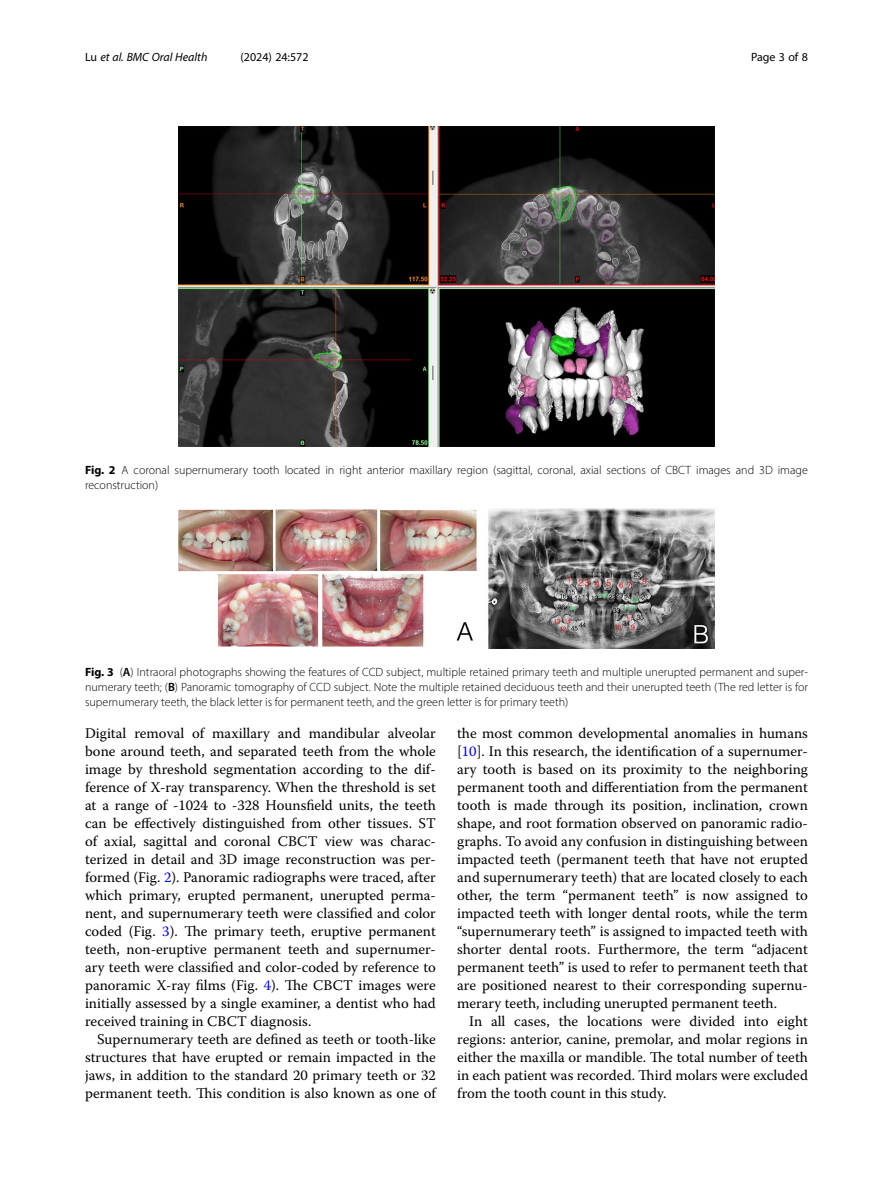
<style>
.page{position:relative;width:893px;height:1191px;background:#fff}
.page>*{position:absolute;margin:0;border:0;box-sizing:border-box;transform-origin:0 0}
.Body_Text_Indent{font:14.7px/18px "Warnock Pro";color:#000;text-align:justify}
.Figure_Caption{font:300 12px/15px "Myriad Pro";color:#000;text-align:justify}
.t1{font:italic 12px "Myriad Pro";color:#000}
.t2{font:12px "Myriad Pro";color:#000}
.s1{font-style:normal}
.s2{font-weight:700}
.s3{font-weight:600}
.s4{color:#00f}
</style>
<div class="page">
<img style="left:179px;top:508px;width:535px;height:140px">
<img style="left:179px;top:126px;width:535px;height:321px">
<p class="t1" style="left:85px;top:50px;width:124px"><span class="s1">Lu</span> et al. BMC Oral Health</p>
<p class="t2" style="left:241px;top:50px;width:70px">(2024) 24:572</p>
<p class="t2" style="left:751px;top:50px;width:58px">Page 3 of 8</p>
<p class="Figure_Caption" style="left:85px;top:462px;width:724px"><span class="s2">Fig. 2</span> A coronal supernumerary tooth located in right anterior maxillary region (sagittal, coronal, axial sections of CBCT images and 3D image reconstruction)</p>
<p class="Figure_Caption" style="left:85px;top:664px;width:724px"><span class="s2">Fig. 3</span> (<span class="s3">A</span>) Intraoral photographs showing the features of CCD subject, multiple retained primary teeth and multiple unerupted permanent and super&shy;numerary teeth; (<span class="s3">B</span>) Panoramic tomography of CCD subject. Note the multiple retained deciduous teeth and their unerupted teeth (The red letter is for supernumerary teeth, the black letter is for permanent teeth, and the green letter is for primary teeth)</p>
<p class="Body_Text_Indent" style="left:85px;top:724px;width:352px">Digital removal of maxillary and mandibular alveolar bone around teeth, and separated teeth from the whole image by threshold segmentation according to the dif&shy;ference of X-ray transparency. When the threshold is set at a range of -1024 to -328 Hounsfield units, the teeth can be effectively distinguished from other tissues. ST of axial, sagittal and coronal CBCT view was charac&shy;terized in detail and 3D image reconstruction was per&shy;formed (Fig. <span class="s4">2</span>). Panoramic radiographs were traced, after which primary, erupted permanent, unerupted perma&shy;nent, and supernumerary teeth were classified and color coded (Fig. <span class="s4">3</span>). The primary teeth, eruptive permanent teeth, non-eruptive permanent teeth and supernumer&shy;ary teeth were classified and color-coded by reference to panoramic X-ray films (Fig. <span class="s4">4</span>). The CBCT images were initially assessed by a single examiner, a dentist who had received training in CBCT diagnosis.</p>
<p class="Body_Text_Indent" style="left:85px;top:1030px;width:352px;text-indent:12px">Supernumerary teeth are defined as teeth or tooth-like structures that have erupted or remain impacted in the jaws, in addition to the standard 20 primary teeth or 32 permanent teeth. This condition is also known as one of</p>
<p class="Body_Text_Indent" style="left:457px;top:724px;width:352px">the most common developmental anomalies in humans [<span class="s4">10</span>]. In this research, the identification of a supernumer&shy;ary tooth is based on its proximity to the neighboring permanent tooth and differentiation from the permanent tooth is made through its position, inclination, crown shape, and root formation observed on panoramic radio&shy;graphs. To avoid any confusion in distinguishing between impacted teeth (permanent teeth that have not erupted and supernumerary teeth) that are located closely to each other, the term “permanent teeth” is now assigned to impacted teeth with longer dental roots, while the term “supernumerary teeth” is assigned to impacted teeth with shorter dental roots. Furthermore, the term “adjacent permanent teeth” is used to refer to permanent teeth that are positioned nearest to their corresponding supernu&shy;merary teeth, including unerupted permanent teeth.</p>
<p class="Body_Text_Indent" style="left:457px;top:1012px;width:352px;text-indent:12px">In all cases, the locations were divided into eight regions: anterior, canine, premolar, and molar regions in either the maxilla or mandible. The total number of teeth in each patient was recorded. Third molars were excluded from the tooth count in this study.</p>
</div>
